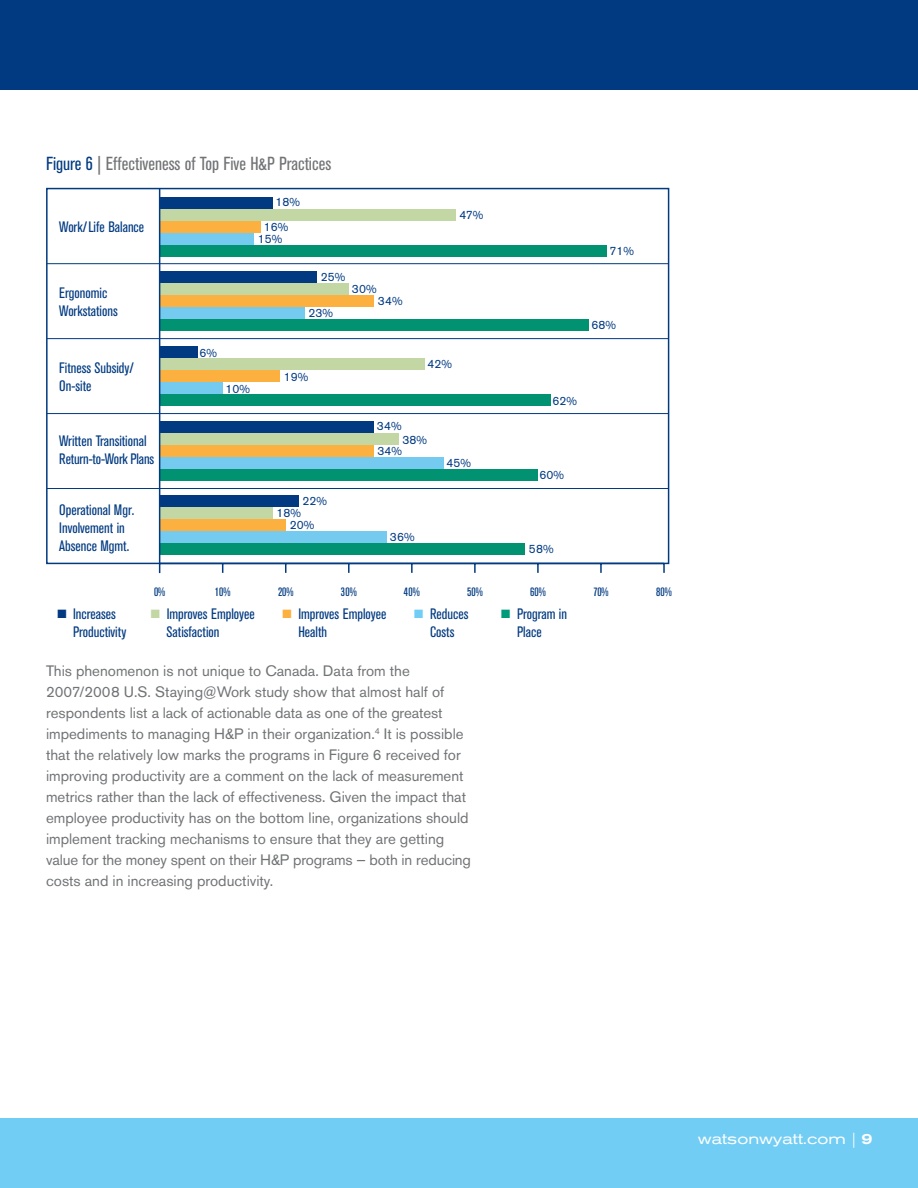
<style>
.page{position:relative;width:918px;height:1188px;background:#fff}
.page>*{position:absolute;margin:0;border:0;box-sizing:border-box;transform-origin:0 0}
.t1{font:condensed 18.75px "Akzidenz Grotesk BE";color:#717375}
.t2{font:15px/21px "Akzidenz Grotesk BE";color:#717375}
.t3{font:condensed 15px/18px "Akzidenz Grotesk BE";color:#013a81}
.t4{font:expanded 15px "Akzidenz Grotesk BE";letter-spacing:.01em;color:#fff}
.t5{font:12px/11.9px "Akzidenz Grotesk BE";color:#013a81}
.t6{font:500 condensed 12px "Akzidenz Grotesk BE";letter-spacing:.02em;color:#013a81}
.s1{color:#013a81}
.s2{color:#c3d7a4}
.s3{color:#fbb040}
.s4{color:#72cdf4}
.s5{color:#009b7b}
.s6{font-weight:500}
</style>
<div class="page">
<div style="left:0;top:1119px;width:918px;height:69px;background:#72cdf4"></div>
<div style="left:0;top:0;width:918px;height:90px;background:#013a81"></div>
<svg style="left:348px;top:564px;width:2px;height:9px"></svg>
<svg style="left:411px;top:564px;width:2px;height:9px"></svg>
<svg style="left:474px;top:564px;width:2px;height:9px"></svg>
<svg style="left:537px;top:564px;width:2px;height:9px"></svg>
<svg style="left:600px;top:564px;width:2px;height:9px"></svg>
<svg style="left:663px;top:564px;width:2px;height:9px"></svg>
<hr style="left:47px;top:488px;width:622px;height:1px;background:#013a81">
<hr style="left:47px;top:413px;width:622px;height:1px;background:#013a81">
<hr style="left:47px;top:338px;width:622px;height:1px;background:#013a81">
<hr style="left:47px;top:263px;width:622px;height:1px;background:#013a81">
<div style="left:160px;top:543px;width:365px;height:12px;background:#009271"></div>
<div style="left:160px;top:531px;width:227px;height:12px;background:#75caf0"></div>
<div style="left:160px;top:519px;width:126px;height:12px;background:#fbb040"></div>
<div style="left:160px;top:507px;width:113px;height:12px;background:#c3d7a4"></div>
<div style="left:160px;top:495px;width:138px;height:12px;background:#013a81"></div>
<div style="left:160px;top:469px;width:378px;height:12px;background:#009271"></div>
<div style="left:160px;top:457px;width:283px;height:12px;background:#75caf0"></div>
<div style="left:160px;top:445px;width:214px;height:12px;background:#fbb040"></div>
<div style="left:160px;top:433px;width:239px;height:12px;background:#c3d7a4"></div>
<div style="left:160px;top:421px;width:214px;height:12px;background:#013a81"></div>
<div style="left:46px;top:188px;width:623px;height:376px;border:2px solid #013a81"></div>
<div style="left:160px;top:394px;width:391px;height:12px;background:#009271"></div>
<div style="left:160px;top:382px;width:63px;height:12px;background:#75caf0"></div>
<div style="left:160px;top:370px;width:119px;height:12px;background:#fbb040"></div>
<div style="left:160px;top:358px;width:264px;height:12px;background:#c3d7a4"></div>
<div style="left:160px;top:346px;width:37px;height:12px;background:#013a81"></div>
<div style="left:160px;top:319px;width:428px;height:12px;background:#009271"></div>
<div style="left:160px;top:307px;width:145px;height:12px;background:#75caf0"></div>
<div style="left:160px;top:295px;width:214px;height:12px;background:#fbb040"></div>
<div style="left:160px;top:283px;width:189px;height:12px;background:#c3d7a4"></div>
<div style="left:160px;top:271px;width:157px;height:12px;background:#013a81"></div>
<div style="left:160px;top:245px;width:447px;height:12px;background:#009271"></div>
<div style="left:160px;top:233px;width:94px;height:12px;background:#75caf0"></div>
<div style="left:160px;top:221px;width:101px;height:12px;background:#fbb040"></div>
<div style="left:160px;top:209px;width:296px;height:12px;background:#c3d7a4"></div>
<div style="left:160px;top:197px;width:113px;height:12px;background:#013a81"></div>
<hr style="left:159px;top:189px;width:1px;height:374px;background:#013a81">
<p class="t1" style="left:46px;top:153px;width:287px"><span class="s1">Figure 6</span> | Effectiveness of Top Five H&amp;P Practices</p>
<p class="t5" style="left:275px;top:196px;width:26px">18%</p>
<p class="t5" style="left:459px;top:209px;width:26px">47%</p>
<p class="t3" style="left:59px;top:219px;width:86px">Work/Life Balance</p>
<p class="t5" style="left:258px;top:221px;width:32px;text-align:center">16%<br>15%</p>
<p class="t5" style="left:609px;top:245px;width:26px">71%</p>
<p class="t5" style="left:321px;top:271px;width:26px">25%</p>
<p class="t3" style="left:59px;top:284px;width:60px">Ergonomic<br>Workstations</p>
<p class="t5" style="left:308px;top:307px;width:26px">23%</p>
<p class="t5" style="left:352px;top:283px;width:26px">30%</p>
<p class="t5" style="left:378px;top:295px;width:26px">34%</p>
<p class="t5" style="left:591px;top:319px;width:26px">68%</p>
<p class="t5" style="left:199px;top:347px;width:19px">6%</p>
<p class="t3" style="left:59px;top:359px;width:76px">Fitness Subsidy/<br>On-site</p>
<p class="t5" style="left:225px;top:383px;width:26px">10%</p>
<p class="t5" style="left:284px;top:371px;width:26px">19%</p>
<p class="t5" style="left:428px;top:358px;width:26px">42%</p>
<p class="t5" style="left:552px;top:395px;width:26px">62%</p>
<p class="t3" style="left:59px;top:432px;width:96px">Written Transitional<br>Return-to-Work Plans</p>
<p class="t3" style="left:59px;top:501px;width:76px">Operational Mgr.<br>Involvement in<br>Absence Mgmt.</p>
<p class="t5" style="left:302px;top:495px;width:26px">22%</p>
<p class="t5" style="left:290px;top:507px;width:26px;text-indent:-14px">18%<br>20%</p>
<p class="t5" style="left:377px;top:420px;width:26px">34%</p>
<p class="t5" style="left:377px;top:433px;width:51px;text-indent:25px">38%<br>34%</p>
<p class="t5" style="left:446px;top:457px;width:26px">45%</p>
<p class="t5" style="left:390px;top:531px;width:26px">36%</p>
<p class="t5" style="left:539px;top:469px;width:26px">60%</p>
<p class="t5" style="left:529px;top:543px;width:26px">58%</p>
<p class="t3" style="left:73px;top:605px;width:55px;text-indent:-16px">■ Increases<br>Productivity</p>
<p class="t6" style="left:154px;top:585px;width:13px">0%</p>
<p class="t6" style="left:215px;top:585px;width:17px">10%</p>
<p class="t6" style="left:278px;top:585px;width:17px">20%</p>
<p class="t6" style="left:341px;top:585px;width:17px">30%</p>
<p class="t6" style="left:404px;top:585px;width:17px">40%</p>
<p class="t6" style="left:467px;top:585px;width:17px">50%</p>
<p class="t6" style="left:530px;top:585px;width:17px">60%</p>
<p class="t6" style="left:593px;top:585px;width:17px">70%</p>
<p class="t6" style="left:656px;top:585px;width:17px">80%</p>
<p class="t3" style="left:167px;top:605px;width:90px;text-indent:-16px"><span class="s2">■</span> Improves Employee<br>Satisfaction</p>
<p class="t3" style="left:298px;top:605px;width:90px;text-indent:-16px"><span class="s3">■</span> Improves Employee<br>Health</p>
<p class="t3" style="left:414px;top:605px;width:56px;text-align:center"><span class="s4">■</span> Reduces<br>Costs</p>
<p class="t3" style="left:517px;top:605px;width:52px;text-indent:-16px"><span class="s5">■</span> Program in<br>Place</p>
<p class="t2" style="left:46px;top:660px;width:427px">This phenomenon is not unique to Canada. Data from the 2007/2008 U.S. Staying@Work study show that almost half of respondents list a lack of actionable data as one of the greatest impediments to managing H&amp;P in their organization.<sup>4</sup> It is possible that the relatively low marks the programs in Figure 6 received for improving productivity are a comment on the lack of measurement metrics rather than the lack of effectiveness. Given the impact that employee productivity has on the bottom line, organizations should implement tracking mechanisms to ensure that they are getting value for the money spent on their H&amp;P programs — both in reducing costs and in increasing productivity.</p>
<p class="t4" style="left:698px;top:1131px;width:176px">watsonwyatt.com | <span class="s6">9</span></p>
</div>
